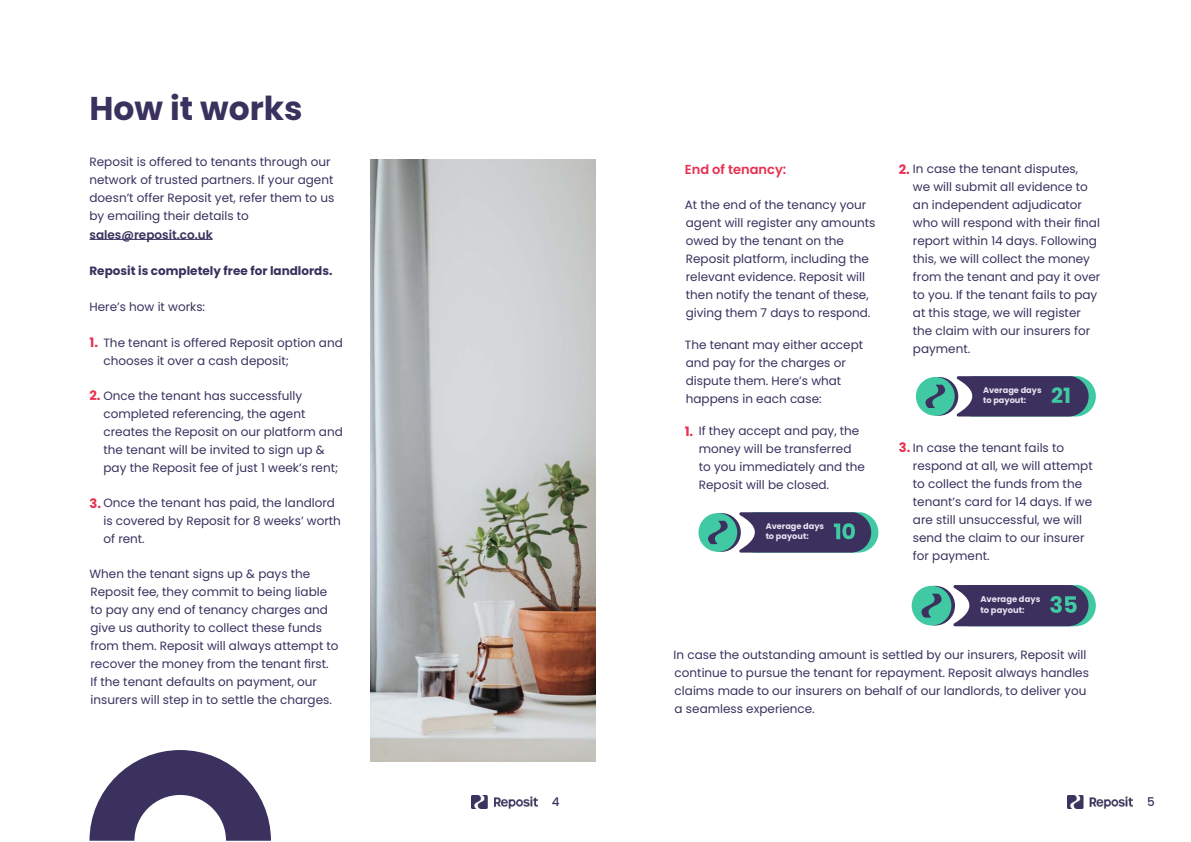
<style>
.page{position:relative;width:1191px;height:842px;background:#fff}
.page>*{position:absolute;margin:0;border:0;box-sizing:border-box;transform-origin:0 0}
.t1{font:700 32.9px "Poppins";color:#3a315e}
.t2{font:700 21px "Poppins";color:#40c9a3}
.t3{font:600 13px "Poppins";color:#e83151}
.t4{font:12px/18px "Poppins";color:#3a315e}
.t5{font:700 12px "Poppins";color:#3a315e}
.t6{font:600 12px "Poppins";color:#3a315e}
.t7{font:500 12px "Poppins";color:#3a315e}
.t8{font:700 8.4px/10.1px "Poppins";color:#e8e3f2}
.t9{font:700 8.2px/9.8px "Poppins";color:#e8e3f2}
.s1{font-weight:700;font-size:13px;color:#e83151}
</style>
<div class="page">
<img style="left:471px;top:795px;width:66px;height:13px">
<img style="left:1067px;top:795px;width:65px;height:13px">
<img style="left:370px;top:160px;width:225px;height:601px">
<svg style="left:89px;top:750px;width:182px;height:91px"></svg>
<hr style="left:89px;top:239px;width:124px;height:1px;background:#3a315e">
<svg style="left:702px;top:513px;width:39px;height:39px"></svg>
<div style="left:698px;top:513px;width:39px;height:39px;background:#40c9a3;border-radius:50%"></div>
<svg style="left:708px;top:521px;width:19px;height:23px"></svg>
<svg style="left:738px;top:512px;width:140px;height:41px;background:#4f5374"></svg>
<svg style="left:915px;top:586px;width:40px;height:39px"></svg>
<div style="left:911px;top:586px;width:40px;height:39px;background:#40c9a3;border-radius:50%"></div>
<svg style="left:921px;top:594px;width:20px;height:24px"></svg>
<svg style="left:952px;top:585px;width:143px;height:41px;background:#4d5173"></svg>
<svg style="left:956px;top:376px;width:139px;height:40px;background:#4d4b70"></svg>
<svg style="left:919px;top:377px;width:39px;height:39px"></svg>
<div style="left:916px;top:377px;width:38px;height:39px;background:#40c9a3;border-radius:50%"></div>
<svg style="left:925px;top:385px;width:20px;height:23px"></svg>
<h1 class="t1" style="left:89px;top:89px;width:215px">How it works</h1>
<p class="t4" style="left:89px;top:153px;width:246px">Reposit is offered to tenants through our network of trusted partners. If your agent doesn’t offer Reposit yet, refer them to us by emailing their details to</p>
<p class="t6" style="left:89px;top:227px;width:125px">sales@reposit.co.uk</p>
<p class="t5" style="left:89px;top:263px;width:244px">Reposit is completely free for landlords.</p>
<p class="t4" style="left:89px;top:297px;width:117px">Here’s how it works:</p>
<p class="t4" style="left:89px;top:333px;width:255px"><span class="s1">1.</span> The tenant is offered Reposit option and</p>
<p class="t4" style="left:103px;top:351px;width:187px">chooses it over a cash deposit;</p>
<p class="t4" style="left:103px;top:386px;width:241px;text-indent:-14px"><span class="s1">2.</span> Once the tenant has successfully completed referencing, the agent creates the Reposit on our platform and the tenant will be invited to sign up &amp; pay the Reposit fee of just 1 week’s rent;</p>
<p class="t4" style="left:103px;top:493px;width:239px;text-indent:-14px"><span class="s1">3.</span> Once the tenant has paid, the landlord is covered by Reposit for 8 weeks’ worth of rent.</p>
<p class="t4" style="left:89px;top:564px;width:251px">When the tenant signs up &amp; pays the Reposit fee, they commit to being liable to pay any end of tenancy charges and give us authority to collect these funds from them. Reposit will always attempt to recover the money from the tenant first.<br>If the tenant defaults on payment, our insurers will step in to settle the charges.</p>
<p class="t3" style="left:685px;top:161px;width:103px">End of tenancy:</p>
<p class="t4" style="left:685px;top:195px;width:192px">At the end of the tenancy your agent will register any amounts owed by the tenant on the<br>Reposit platform, including the relevant evidence. Reposit will then notify the tenant of these, giving them 7 days to respond.</p>
<p class="t4" style="left:685px;top:336px;width:180px">The tenant may either accept and pay for the charges or dispute them. Here’s what happens in each case:</p>
<p class="t4" style="left:699px;top:440px;width:168px">money will be transferred to you immediately and the<br>Reposit will be closed.</p>
<p class="t4" style="left:684px;top:422px;width:176px"><span class="s1">1.</span> If they accept and pay, the</p>
<p class="t9" style="left:765px;top:522px;width:60px">Average days to payout:</p>
<p class="t4" style="left:913px;top:159px;width:189px;text-indent:-14px"><span class="s1">2.</span> In case the tenant disputes,<br>we will submit all evidence to an independent adjudicator who will respond with their final report within 14 days. Following this, we will collect the money from the tenant and pay it over to you. If the tenant fails to pay at this stage, we will register the claim with our insurers for payment.</p>
<p class="t9" style="left:983px;top:385px;width:60px">Average days to payout:</p>
<h2 class="t2" style="left:1051px;top:384px;width:21px">21</h2>
<p class="t4" style="left:913px;top:439px;width:181px;text-indent:-14px"><span class="s1">3.</span> In case the tenant fails to respond at all, we will attempt to collect the funds from the tenant’s card for 14 days. If we are still unsuccessful, we will send the claim to our insurer for payment.</p>
<p class="t8" style="left:980px;top:594px;width:61px">Average days to payout:</p>
<p class="t4" style="left:673px;top:646px;width:417px">In case the outstanding amount is settled by our insurers, Reposit will continue to pursue the tenant for repayment. Reposit always handles claims made to our insurers on behalf of our landlords, to deliver you a seamless experience.</p>
<p class="t7" style="left:552px;top:795px;width:9px">4</p>
<p class="t7" style="left:1147px;top:795px;width:9px">5</p>
</div>
